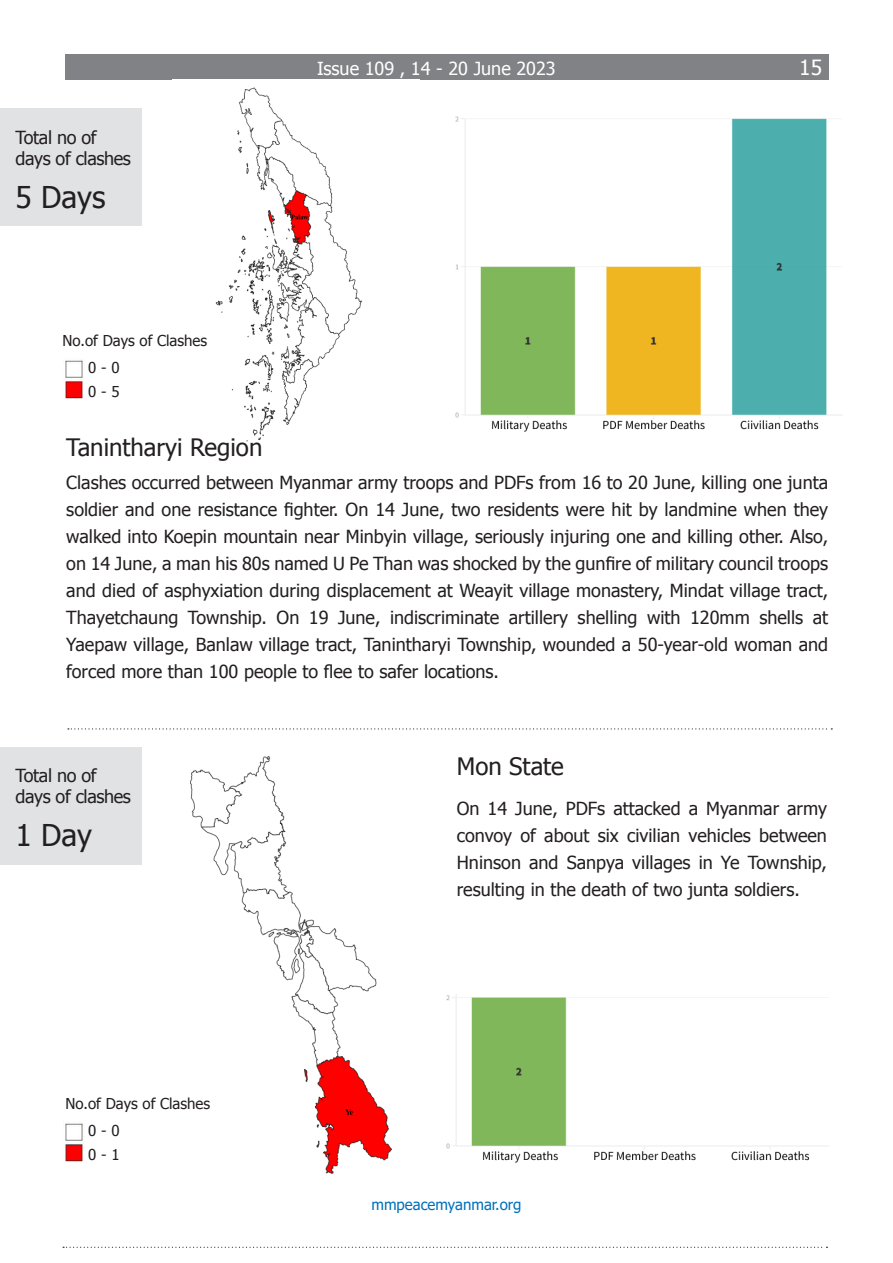
<style>
.page{position:relative;width:893px;height:1263px;background:#fff}
.page>*{position:absolute;margin:0;border:0;box-sizing:border-box;transform-origin:0 0}
.t1{font:30px "Zawgyi One";color:#231f20}
.t2{font:24px "Zawgyi One";color:#231f20}
.t3{font:21px "Zawgyi One";color:#fff}
.t4{font:18px/27px "Zawgyi One";color:#231f20;text-align:justify}
.t5{font:18px "Zawgyi One";letter-spacing:-.02em;color:#231f20}
.t6{font:18px "Zawgyi One";color:#fff}
.t7{font:15px "Zawgyi One";color:#231f20}
.t8{font:15px "Tahoma";color:#0072bc}
</style>
<div class="page">
<div style="left:65px;top:54px;width:763px;height:26px;background:#808285"></div>
<img style="left:190px;top:756px;width:202px;height:418px">
<svg style="left:68px;top:728px;width:764px;height:1px"></svg>
<img style="left:63px;top:1122px;width:22px;height:41px">
<img style="left:63px;top:359px;width:22px;height:41px">
<img style="left:215px;top:87px;width:147px;height:355px">
<svg style="left:63px;top:1247px;width:764px;height:1px"></svg>
<img style="left:455px;top:116px;width:387px;height:316px">
<img style="left:446px;top:994px;width:364px;height:169px">
<div style="left:1px;top:109px;width:141px;height:117px;background:#e1e2e4"></div>
<div style="left:1px;top:747px;width:141px;height:117px;background:#e1e2e4"></div>
<p class="t5" style="left:16px;top:125px;width:82px">Total no of</p>
<p class="t5" style="left:16px;top:147px;width:117px">days of clashes</p>
<p class="t1" style="left:16px;top:177px;width:91px">5 Days</p>
<p class="t7" style="left:63px;top:331px;width:146px">No.of Days of Clashes</p>
<p class="t7" style="left:88px;top:357px;width:33px">0 - 0</p>
<p class="t7" style="left:88px;top:381px;width:33px">0 - 5</p>
<p class="t6" style="left:317px;top:56px;width:240px">Issue 109 , 14 - 20 June 2023</p>
<p class="t3" style="left:799px;top:54px;width:24px">15</p>
<p class="t2" style="left:66px;top:431px;width:198px">Tanintharyi Region</p>
<p class="t4" style="left:66px;top:470px;width:763px">Clashes occurred between Myanmar army troops and PDFs from 16 to 20 June, killing one junta soldier and one resistance fighter. On 14 June, two residents were hit by landmine when they walked into Koepin mountain near Minbyin village, seriously injuring one and killing other. Also, on 14 June, a man his 80s named U Pe Than was shocked by the gunfire of military council troops and died of asphyxiation during displacement at Weayit village monastery, Mindat village tract, Thayetchaung Township. On 19 June, indiscriminate artillery shelling with 120mm shells at Yaepaw village, Banlaw village tract, Tanintharyi Township, wounded a 50-year-old woman and forced more than 100 people to flee to safer locations.</p>
<p class="t5" style="left:16px;top:763px;width:82px">Total no of</p>
<p class="t5" style="left:16px;top:785px;width:117px">days of clashes</p>
<p class="t1" style="left:16px;top:815px;width:78px">1 Day</p>
<p class="t7" style="left:66px;top:1093px;width:146px">No.of Days of Clashes</p>
<p class="t7" style="left:88px;top:1121px;width:33px">0 - 0</p>
<p class="t7" style="left:88px;top:1145px;width:33px">0 - 1</p>
<p class="t2" style="left:457px;top:750px;width:109px">Mon State</p>
<p class="t4" style="left:457px;top:796px;width:372px">On 14 June, PDFs attacked a Myanmar army convoy of about six civilian vehicles between Hninson and Sanpya villages in Ye Township, resulting in the death of two junta soldiers.</p>
<p class="t8" style="left:371px;top:1195px;width:152px">mmpeacemyanmar.org</p>
</div>
